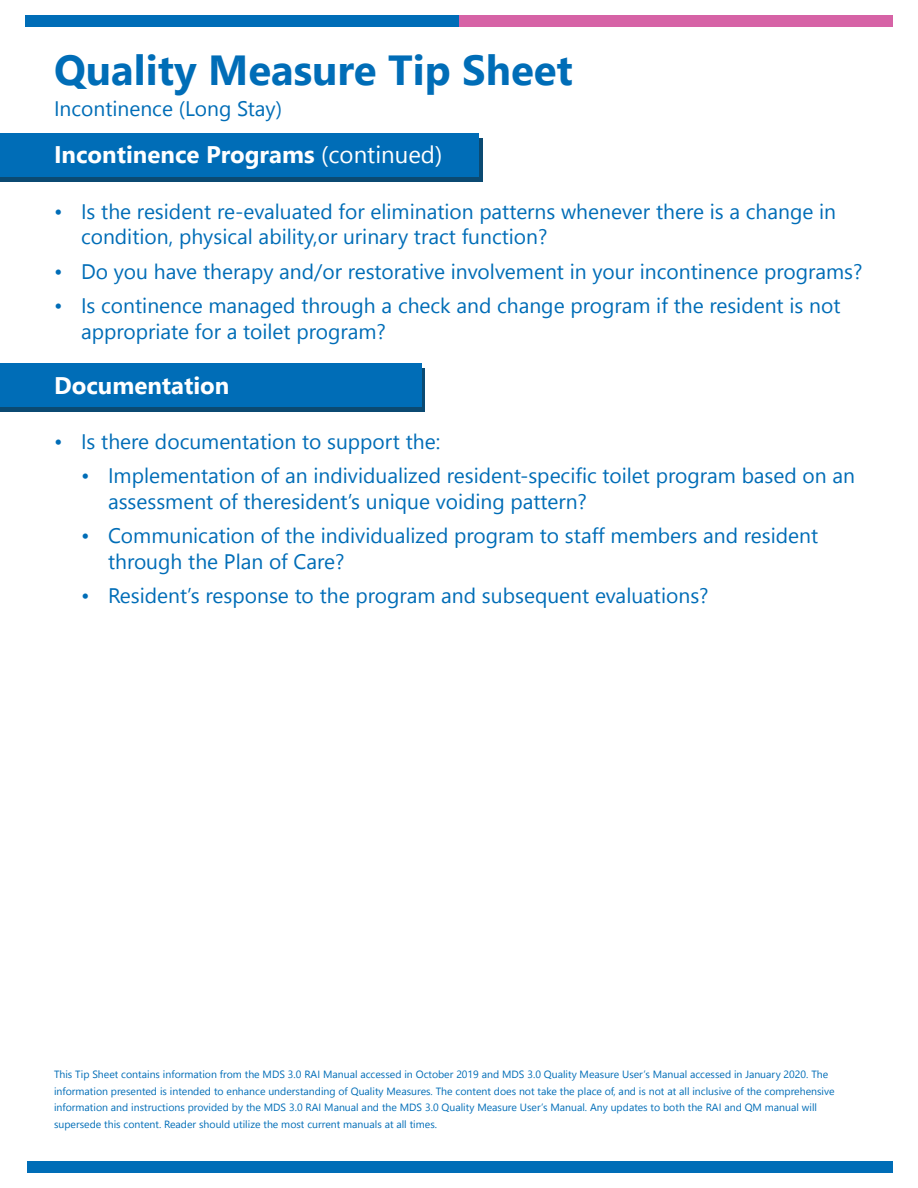
<style>
.page{position:relative;width:918px;height:1188px;background:#fff}
.page>*{position:absolute;margin:0;border:0;box-sizing:border-box;transform-origin:0 0}
.t1{font:700 42px "Nirmala UI";color:#006db7}
.t2{font:700 24px "Nirmala UI";color:#fff}
.t3{font:21px/25.5px "Nirmala UI";color:#006db7}
.t4{font:10.5px/16.5px "Nirmala UI";color:#006db7}
.s1{font-weight:400}
</style>
<div class="page">
<div style="left:0;top:139px;width:483px;height:43px;background:#0b4a72"></div>
<div style="left:0;top:134px;width:478px;height:43px;background:#006db7"></div>
<div style="left:26px;top:16px;width:433px;height:11px;background:#006db7"></div>
<div style="left:459px;top:16px;width:433px;height:11px;background:#d663a6"></div>
<div style="left:0;top:369px;width:425px;height:43px;background:#0b4a72"></div>
<div style="left:0;top:364px;width:421px;height:43px;background:#006db7"></div>
<div style="left:27px;top:1161px;width:865px;height:11px;background:#006db7"></div>
<p class="t1" style="left:54px;top:34px;width:520px">Quality Measure Tip Sheet</p>
<p class="t3" style="left:54px;top:95px;width:230px">Incontinence (Long Stay)</p>
<p class="t2" style="left:54px;top:134px;width:390px">Incontinence Programs <span class="s1">(continued)</span></p>
<p class="t3" style="left:81px;top:197px;width:757px;text-indent:-27px">• Is the resident re-evaluated for elimination patterns whenever there is a change in condition, physical ability,or urinary tract function?</p>
<p class="t3" style="left:54px;top:257px;width:810px">• Do you have therapy and/or restorative involvement in your incontinence programs?</p>
<p class="t3" style="left:81px;top:292px;width:761px;text-indent:-27px">• Is continence managed through a check and change program if the resident is not appropriate for a toilet program?</p>
<p class="t2" style="left:54px;top:365px;width:177px">Documentation</p>
<p class="t3" style="left:54px;top:427px;width:388px">• Is there documentation to support the:</p>
<p class="t3" style="left:108px;top:462px;width:748px;text-indent:-27px">• Implementation of an individualized resident-specific toilet program based on an assessment of theresident’s unique voiding pattern?</p>
<p class="t3" style="left:108px;top:522px;width:712px;text-indent:-27px">• Communication of the individualized program to staff members and resident through the Plan of Care?</p>
<p class="t3" style="left:81px;top:582px;width:629px">• Resident’s response to the program and subsequent evaluations?</p>
<p class="t4" style="left:54px;top:1066px;width:782px">This Tip Sheet contains information from the MDS 3.0 RAI Manual accessed in October 2019 and MDS 3.0 Quality Measure Userʼs Manual accessed in January 2020. The information presented is intended to enhance understanding of Quality Measures. The content does not take the place of, and is not at all inclusive of the comprehensive information and instructions provided by the MDS 3.0 RAI Manual and the MDS 3.0 Quality Measure Userʼs Manual. Any updates to both the RAI and QM manual will supersede this content. Reader should utilize the most current manuals at all times.</p>
</div>
